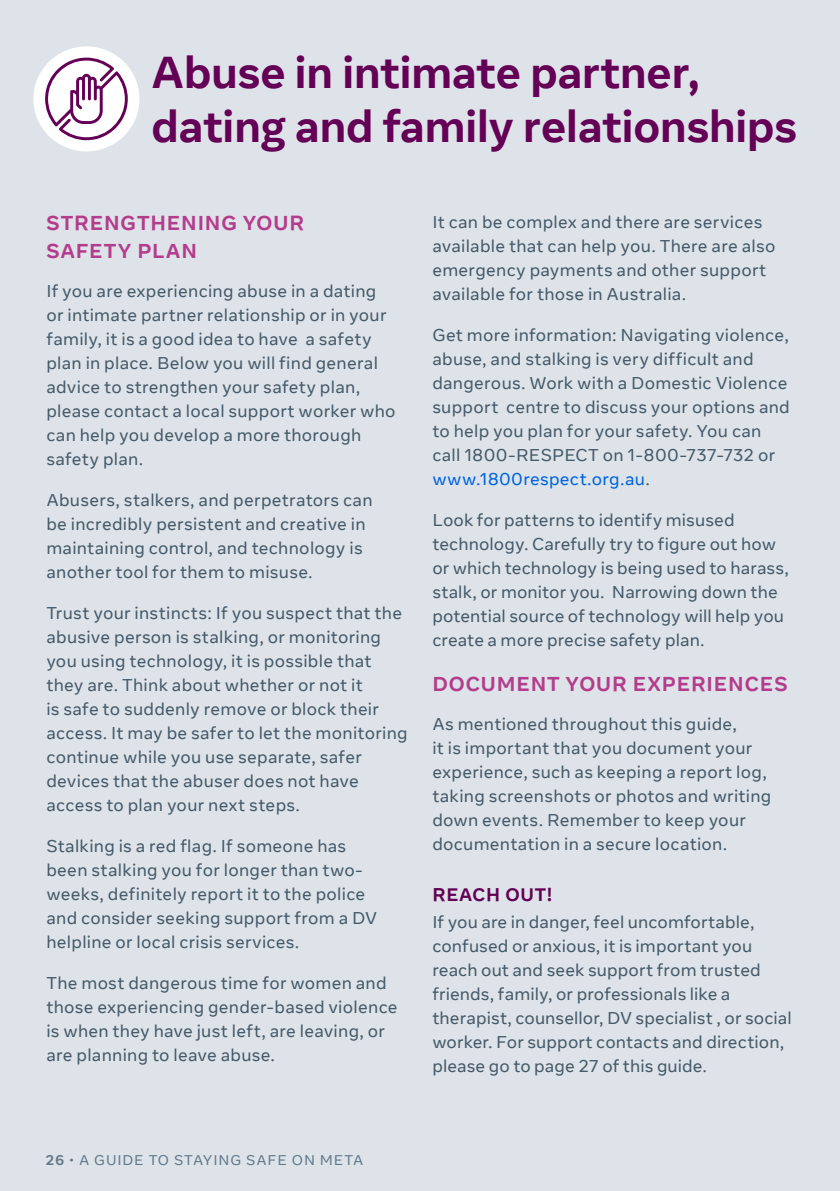
<style>
.page{position:relative;width:840px;height:1191px;background:#fff}
.page>*{position:absolute;margin:0;border:0;box-sizing:border-box;transform-origin:0 0}
.t1{font:700 44.4px/54px "Optimistic Display";color:#640055}
.H4_Header{font:700 20px/28px "Optimistic Display";letter-spacing:.04em;color:#b43c8c}
.H5_more_spacing{font:700 18px "Optimistic Display";letter-spacing:.04em;color:#640055}
.Body{font:17px/24px "Optimistic Text";letter-spacing:.015em;color:#465a69}
.t2{font:14px "Optimistic Text";letter-spacing:.06em;color:#63788a}
.s1{color:#0064e0}
.s2{font-weight:700}
</style>
<div class="page">
<div style="left:0;top:0;width:839px;height:1191px;background:#dee3e9"></div>
<div style="left:33px;top:46px;width:106px;height:105px;background:#fff;border-radius:50%"></div>
<svg style="left:45px;top:58px;width:83px;height:82px"></svg>
<h1 class="t1" style="left:151px;top:47px;width:646px">Abuse in intimate partner, dating and family relationships</h1>
<p class="H4_Header" style="left:46px;top:210px;width:259px">STRENGTHENING YOUR<br>SAFETY PLAN</p>
<p class="Body" style="left:46px;top:279px;width:350px">If you are experiencing abuse in a dating or intimate partner relationship or in your family, it is a good idea to have a safety plan in place. Below you will find general advice to strengthen your safety plan, please contact a local support worker who can help you develop a more thorough safety plan.</p>
<p class="Body" style="left:46px;top:488px;width:327px">Abusers, stalkers, and perpetrators can be incredibly persistent and creative in maintaining control, and technology is another tool for them to misuse.</p>
<p class="Body" style="left:46px;top:601px;width:362px">Trust your instincts: If you suspect that the abusive person is stalking, or monitoring you using technology, it is possible that they are. Think about whether or not it<br>is safe to suddenly remove or block their access. It may be safer to let the monitoring continue while you use separate, safer devices that the abuser does not have access to plan your next steps.</p>
<p class="Body" style="left:46px;top:834px;width:332px">Stalking is a red flag. If someone has been stalking you for longer than two&shy;weeks, definitely report it to the police and consider seeking support from a DV helpline or local crisis services.</p>
<p class="Body" style="left:46px;top:971px;width:352px">The most dangerous time for women and those experiencing gender-based violence is when they have just left, are leaving, or are planning to leave abuse.</p>
<p class="Body" style="left:432px;top:211px;width:344px">It can be complex and there are services available that can help you. There are also emergency payments and other support available for those in Australia.</p>
<p class="Body" style="left:432px;top:324px;width:359px">Get more information: Navigating violence, abuse, and stalking is very difficult and dangerous. Work with a Domestic Violence support centre to discuss your options and to help you plan for your safety. You can call 1800-RESPECT on 1-800-737-732 or <span class="s1">www.1800respect.org.au</span>.</p>
<p class="Body" style="left:432px;top:509px;width:358px">Look for patterns to identify misused technology. Carefully try to figure out how or which technology is being used to harass, stalk, or monitor you. Narrowing down the potential source of technology will help you create a more precise safety plan.</p>
<p class="H4_Header" style="left:432px;top:671px;width:356px">DOCUMENT YOUR EXPERIENCES</p>
<p class="Body" style="left:432px;top:712px;width:340px">As mentioned throughout this guide,<br>it is important that you document your experience, such as keeping a report log, taking screenshots or photos and writing down events. Remember to keep your documentation in a secure location.</p>
<p class="H5_more_spacing" style="left:432px;top:883px;width:121px">REACH OUT!</p>
<p class="Body" style="left:432px;top:910px;width:361px">If you are in danger, feel uncomfortable, confused or anxious, it is important you reach out and seek support from trusted friends, family, or professionals like a therapist, counsellor, DV specialist , or social worker. For support contacts and direction, please go to page 27 of this guide.</p>
<p class="t2" style="left:45px;top:1151px;width:319px"><span class="s2">26</span> • A GUIDE TO STAYING SAFE ON META</p>
</div>
